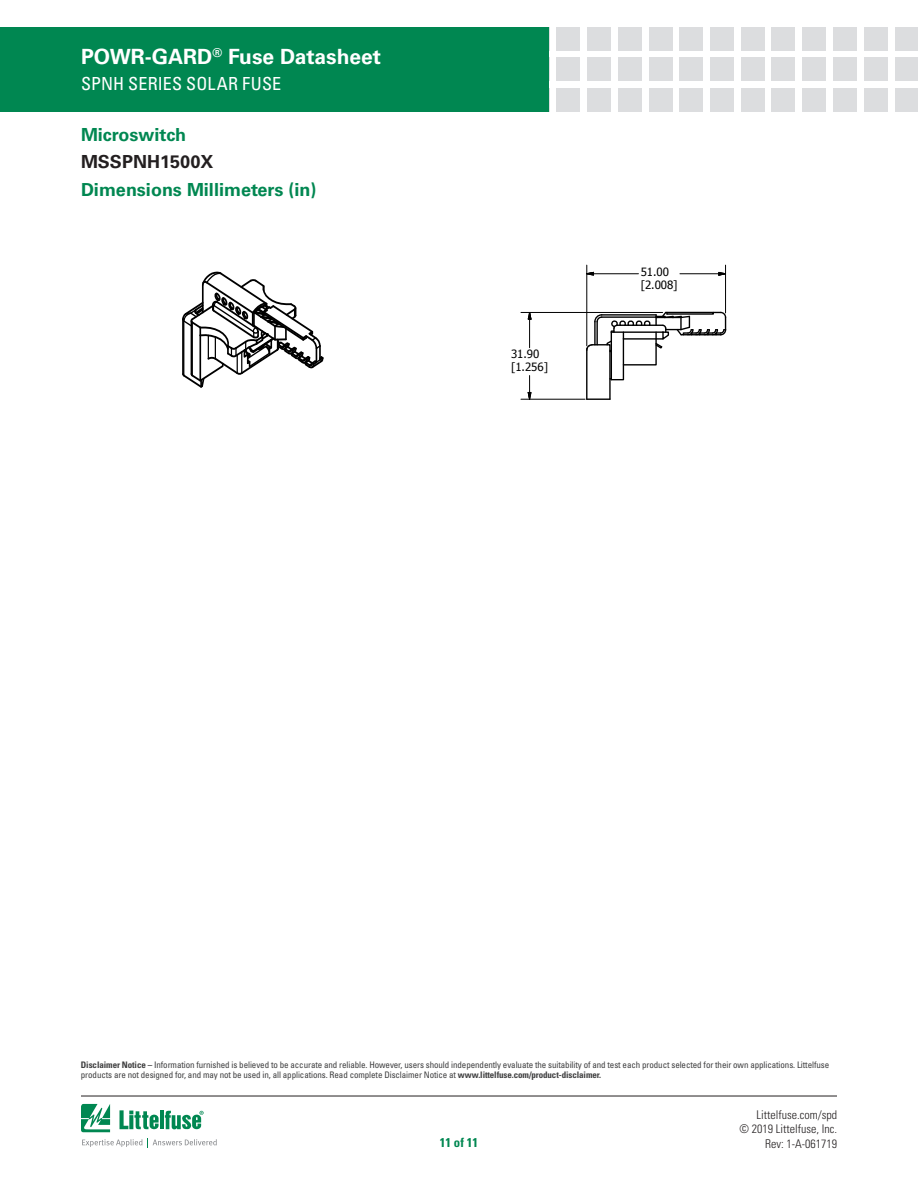
<style>
.page{position:relative;width:918px;height:1188px;background:#fff}
.page>*{position:absolute;margin:0;border:0;box-sizing:border-box;transform-origin:0 0}
.t1{font:700 21px "Univers LT Std";color:#fff}
.t2{font:19.35px "Tahoma";color:#000;scale:.87 1}
.Body_text_bullets{font:700 18px "Univers LT Std";color:#008751}
.t3{font:condensed 18px "Univers LT Std";letter-spacing:.01em;color:#fff}
.Green_Subheads{font:700 18px "Univers LT Std";color:#231f20}
.t4{font:700 condensed 12.75px "Univers LT Std";color:#008751}
.t5{font:300 condensed 12px/14.4px "Univers LT Std";color:#231f20;text-align:right}
.t6{font:11.4px/12.8px "Tahoma";letter-spacing:-.005em;color:#000}
.t7{font:condensed 9px/10.8px "Univers LT Std";letter-spacing:-.01em;color:#3e3e3f}
.t8{font:700 7.5px "Tahoma";letter-spacing:.01em;color:#000;scale:.87 1}
.s1{font-weight:700}
</style>
<div class="page">
<svg style="left:81px;top:1104px;width:29px;height:28px"></svg>
<hr style="left:160px;top:1111px;width:4px;height:18px;background:#008751">
<svg style="left:165px;top:1111px;width:39px;height:18px"></svg>
<svg style="left:120px;top:1110px;width:39px;height:19px"></svg>
<svg style="left:82px;top:1139px;width:60px;height:8px"></svg>
<svg style="left:152px;top:1139px;width:65px;height:7px"></svg>
<hr style="left:81px;top:1096px;width:756px;height:1px;background:#231f20">
<div style="left:557px;top:27px;width:23px;height:23px;background:#dcdddf"></div>
<div style="left:557px;top:58px;width:23px;height:23px;background:#dcdddf"></div>
<div style="left:557px;top:88px;width:23px;height:24px;background:#dcdddf"></div>
<div style="left:587px;top:27px;width:24px;height:23px;background:#dcdddf"></div>
<div style="left:587px;top:58px;width:24px;height:23px;background:#dcdddf"></div>
<div style="left:587px;top:88px;width:24px;height:24px;background:#dcdddf"></div>
<div style="left:618px;top:27px;width:24px;height:23px;background:#dcdddf"></div>
<div style="left:618px;top:58px;width:24px;height:23px;background:#dcdddf"></div>
<div style="left:618px;top:88px;width:24px;height:24px;background:#dcdddf"></div>
<div style="left:649px;top:27px;width:23px;height:23px;background:#dcdddf"></div>
<div style="left:649px;top:58px;width:23px;height:23px;background:#dcdddf"></div>
<div style="left:649px;top:88px;width:23px;height:24px;background:#dcdddf"></div>
<div style="left:679px;top:27px;width:24px;height:23px;background:#dcdddf"></div>
<div style="left:679px;top:58px;width:24px;height:23px;background:#dcdddf"></div>
<div style="left:679px;top:88px;width:24px;height:24px;background:#dcdddf"></div>
<div style="left:710px;top:27px;width:24px;height:23px;background:#dcdddf"></div>
<div style="left:710px;top:58px;width:24px;height:23px;background:#dcdddf"></div>
<div style="left:710px;top:88px;width:24px;height:24px;background:#dcdddf"></div>
<div style="left:741px;top:27px;width:23px;height:23px;background:#dcdddf"></div>
<div style="left:741px;top:58px;width:23px;height:23px;background:#dcdddf"></div>
<div style="left:741px;top:88px;width:23px;height:24px;background:#dcdddf"></div>
<div style="left:772px;top:27px;width:23px;height:23px;background:#dcdddf"></div>
<div style="left:772px;top:58px;width:23px;height:23px;background:#dcdddf"></div>
<div style="left:772px;top:88px;width:23px;height:24px;background:#dcdddf"></div>
<div style="left:833px;top:27px;width:24px;height:23px;background:#dcdddf"></div>
<div style="left:833px;top:58px;width:24px;height:23px;background:#dcdddf"></div>
<div style="left:833px;top:88px;width:24px;height:24px;background:#dcdddf"></div>
<div style="left:802px;top:27px;width:24px;height:23px;background:#dcdddf"></div>
<div style="left:802px;top:58px;width:24px;height:23px;background:#dcdddf"></div>
<div style="left:802px;top:88px;width:24px;height:24px;background:#dcdddf"></div>
<div style="left:864px;top:27px;width:23px;height:23px;background:#dcdddf"></div>
<div style="left:864px;top:58px;width:23px;height:23px;background:#dcdddf"></div>
<div style="left:864px;top:88px;width:23px;height:24px;background:#dcdddf"></div>
<div style="left:895px;top:27px;width:23px;height:23px;background:#dcdddf"></div>
<div style="left:895px;top:58px;width:23px;height:23px;background:#dcdddf"></div>
<div style="left:895px;top:88px;width:23px;height:24px;background:#dcdddf"></div>
<div style="left:0;top:27px;width:549px;height:85px;background:#008751"></div>
<svg style="left:182px;top:271px;width:142px;height:117px"></svg>
<svg style="left:520px;top:264px;width:207px;height:136px"></svg>
<svg style="left:583px;top:272px;width:11px;height:4px"></svg>
<svg style="left:718px;top:272px;width:9px;height:4px"></svg>
<hr style="left:594px;top:273px;width:44px;height:1px;background:#000">
<hr style="left:680px;top:273px;width:39px;height:1px;background:#000">
<hr style="left:725px;top:265px;width:1px;height:48px;background:#000">
<hr style="left:586px;top:265px;width:1px;height:81px;background:#000">
<svg style="left:527px;top:309px;width:5px;height:39px"></svg>
<svg style="left:527px;top:376px;width:5px;height:23px"></svg>
<hr style="left:521px;top:399px;width:64px;height:1px;background:#000">
<hr style="left:521px;top:312px;width:142px;height:1px;background:#000">
<h1 class="t1" style="left:81px;top:44px;width:302px">POWR-GARD<sup>®</sup> Fuse Datasheet</h1>
<h3 class="t3" style="left:81px;top:72px;width:202px">SPNH SERIES SOLAR FUSE</h3>
<p class="Body_text_bullets" style="left:81px;top:124px;width:107px">Microswitch</p>
<p class="Green_Subheads" style="left:81px;top:152px;width:134px">MSSPNH1500X</p>
<p class="Body_text_bullets" style="left:81px;top:179px;width:237px">Dimensions Millimeters (in)</p>
<p class="t6" style="left:511px;top:347px;width:39px">31.90 [1.256]</p>
<p class="t6" style="left:641px;top:265px;width:39px">51.00 [2.008]</p>
<p class="t7" style="left:81px;top:1059px;width:750px"><span class="s1">Disclaimer Notice –</span> Information furnished is believed to be accurate and reliable. However, users should independently evaluate the suitability of and test each product selected for their own applications. Littelfuse products are not designed for, and may not be used in, all applications. Read complete Disclaimer Notice at <span class="s1">www.littelfuse.com/product-disclaimer.</span></p>
<p class="t8" style="left:387px;top:1064px;width:109px">CHICAGO, ILLINOIS 60631</p>
<p class="t2" style="left:533px;top:1060px;width:188px">A OL-MSSPNH1500</p>
<h3 class="t5" style="left:739px;top:1107px;width:99px">Littelfuse.com/spd<br>© 2019 Littelfuse, Inc.</h3>
<h3 class="t4" style="left:440px;top:1134px;width:40px">11 of 11</h3>
<h3 class="t5" style="left:765px;top:1136px;width:73px">Rev: 1-A-061719</h3>
</div>
